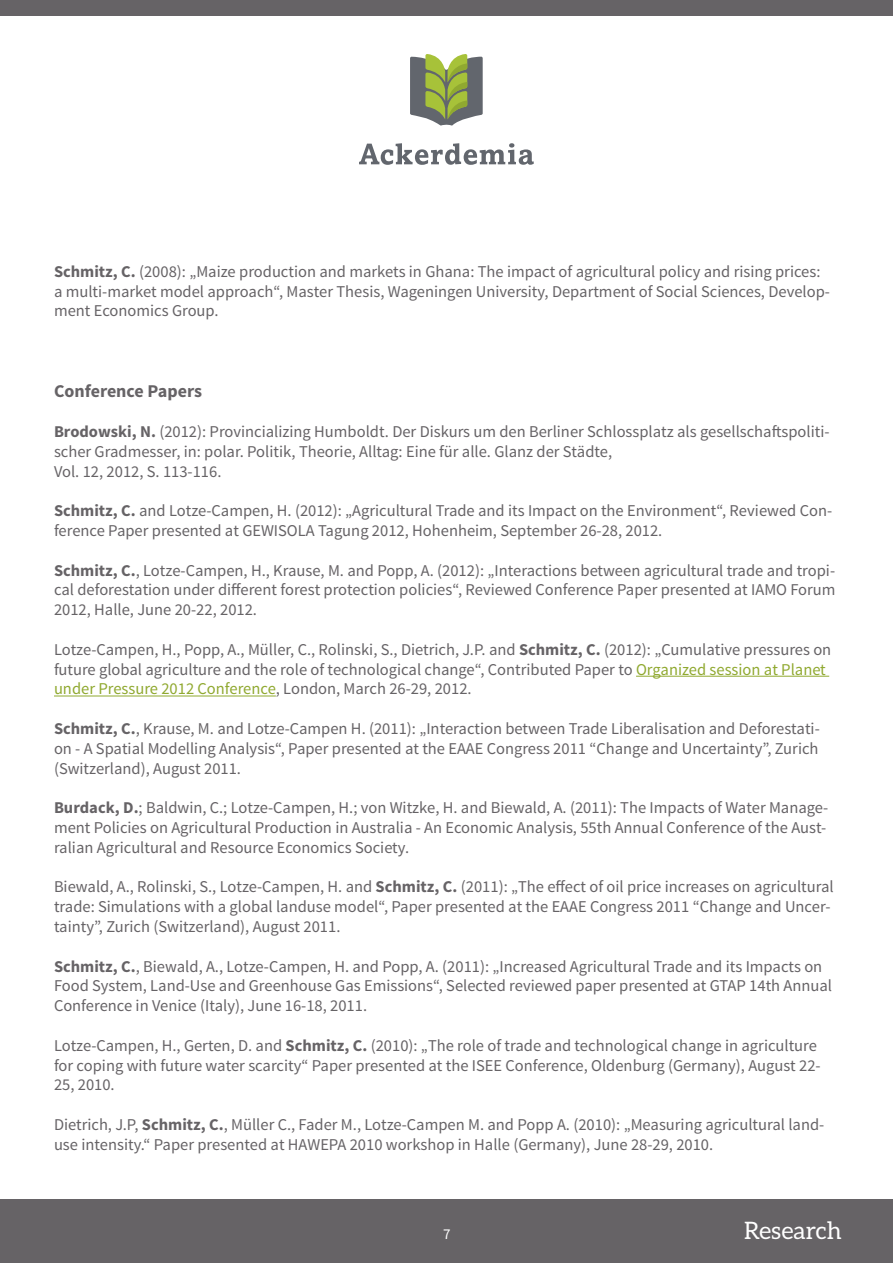
<style>
.page{position:relative;width:893px;height:1263px;background:#fff}
.page>*{position:absolute;margin:0;border:0;box-sizing:border-box;transform-origin:0 0}
.t1{font:24px "Aleo";color:#fff}
.t2{font:700 18px "Source Sans Pro";color:#666366}
.t3{font:16.5px/19.8px "Source Sans Pro";color:#666366}
.t4{font:15px "Source Sans Pro";color:#fff}
.s1{font-weight:700}
.s2{color:#90a930}
</style>
<div class="page">
<div style="left:0;top:1199px;width:893px;height:64px;background:#666366"></div>
<div style="left:0;top:0;width:893px;height:16px;background:#666366"></div>
<svg style="left:359px;top:143px;width:175px;height:22px"></svg>
<svg style="left:410px;top:54px;width:73px;height:72px;background:#909b70"></svg>
<hr style="left:636px;top:676px;width:193px;height:1px;background:#90a930">
<hr style="left:54px;top:696px;width:222px;height:1px;background:#90a930">
<p class="t3" style="left:54px;top:262px;width:778px"><span class="s1">Schmitz, C.</span> (2008): „Maize production and markets in Ghana: The impact of agricultural policy and rising prices: a multi-market model approach“, Master Thesis, Wageningen University, Department of Social Sciences, Develop&shy;ment Economics Group.</p>
<p class="t2" style="left:54px;top:380px;width:150px">Conference Papers</p>
<p class="t3" style="left:54px;top:422px;width:777px"><span class="s1">Brodowski, N.</span> (2012): Provincializing Humboldt. Der Diskurs um den Berliner Schlossplatz als gesellschaftspoliti&shy;scher Gradmesser, in: polar. Politik, Theorie, Alltag: Eine für alle. Glanz der Städte,<br>Vol. 12, 2012, S. 113-116.</p>
<p class="t3" style="left:54px;top:501px;width:780px"><span class="s1">Schmitz, C.</span> and Lotze-Campen, H. (2012): „Agricultural Trade and its Impact on the Environment“, Reviewed Con&shy;ference Paper presented at GEWISOLA Tagung 2012, Hohenheim, September 26-28, 2012.</p>
<p class="t3" style="left:54px;top:560px;width:783px;text-align:justify"><span class="s1">Schmitz, C.</span>, Lotze-Campen, H., Krause, M. and Popp, A. (2012): „Interactions between agricultural trade and tropi&shy;cal deforestation under different forest protection policies“, Reviewed Conference Paper presented at IAMO Forum 2012, Halle, June 20-22, 2012.</p>
<p class="t3" style="left:54px;top:640px;width:779px">Lotze-Campen, H., Popp, A., Müller, C., Rolinski, S., Dietrich, J.P. and <span class="s1">Schmitz, C.</span> (2012): „Cumulative pressures on future global agriculture and the role of technological change“, Contributed Paper to <span class="s2">Organized session at Planet under Pressure 2012 Conference</span>, London, March 26-29, 2012.</p>
<p class="t3" style="left:54px;top:719px;width:767px;text-align:justify"><span class="s1">Schmitz, C.</span>, Krause, M. and Lotze-Campen H. (2011): „Interaction between Trade Liberalisation and Deforestati&shy;on - A Spatial Modelling Analysis“, Paper presented at the EAAE Congress 2011 “Change and Uncertainty”, Zurich (Switzerland), August 2011.</p>
<p class="t3" style="left:54px;top:798px;width:776px"><span class="s1">Burdack, D.</span>; Baldwin, C.; Lotze-Campen, H.; von Witzke, H. and Biewald, A. (2011): The Impacts of Water Manage&shy;ment Policies on Agricultural Production in Australia - An Economic Analysis, 55th Annual Conference of the Aust&shy;ralian Agricultural and Resource Economics Society.</p>
<p class="t3" style="left:54px;top:877px;width:781px">Biewald, A., Rolinski, S., Lotze-Campen, H. and <span class="s1">Schmitz, C.</span> (2011): „The effect of oil price increases on agricultural trade: Simulations with a global landuse model“, Paper presented at the EAAE Congress 2011 “Change and Uncer&shy;tainty”, Zurich (Switzerland), August 2011.</p>
<p class="t3" style="left:54px;top:956px;width:780px"><span class="s1">Schmitz, C.</span>, Biewald, A., Lotze-Campen, H. and Popp, A. (2011): „Increased Agricultural Trade and its Impacts on<br>Food System, Land-Use and Greenhouse Gas Emissions“, Selected reviewed paper presented at GTAP 14th Annual<br>Conference in Venice (Italy), June 16-18, 2011.</p>
<p class="t3" style="left:54px;top:1036px;width:768px">Lotze-Campen, H., Gerten, D. and <span class="s1">Schmitz, C.</span> (2010): „The role of trade and technological change in agriculture for coping with future water scarcity“ Paper presented at the ISEE Conference, Oldenburg (Germany), August 22-<br>25, 2010.</p>
<p class="t3" style="left:54px;top:1115px;width:772px">Dietrich, J.P, <span class="s1">Schmitz, C.</span>, Müller C., Fader M., Lotze-Campen M. and Popp A. (2010): „Measuring agricultural land&shy;use intensity.“ Paper presented at HAWEPA 2010 workshop in Halle (Germany), June 28-29, 2010.</p>
<p class="t4" style="left:443px;top:1225px;width:9px">7</p>
<h1 class="t1" style="left:744px;top:1217px;width:99px">Research</h1>
</div>
